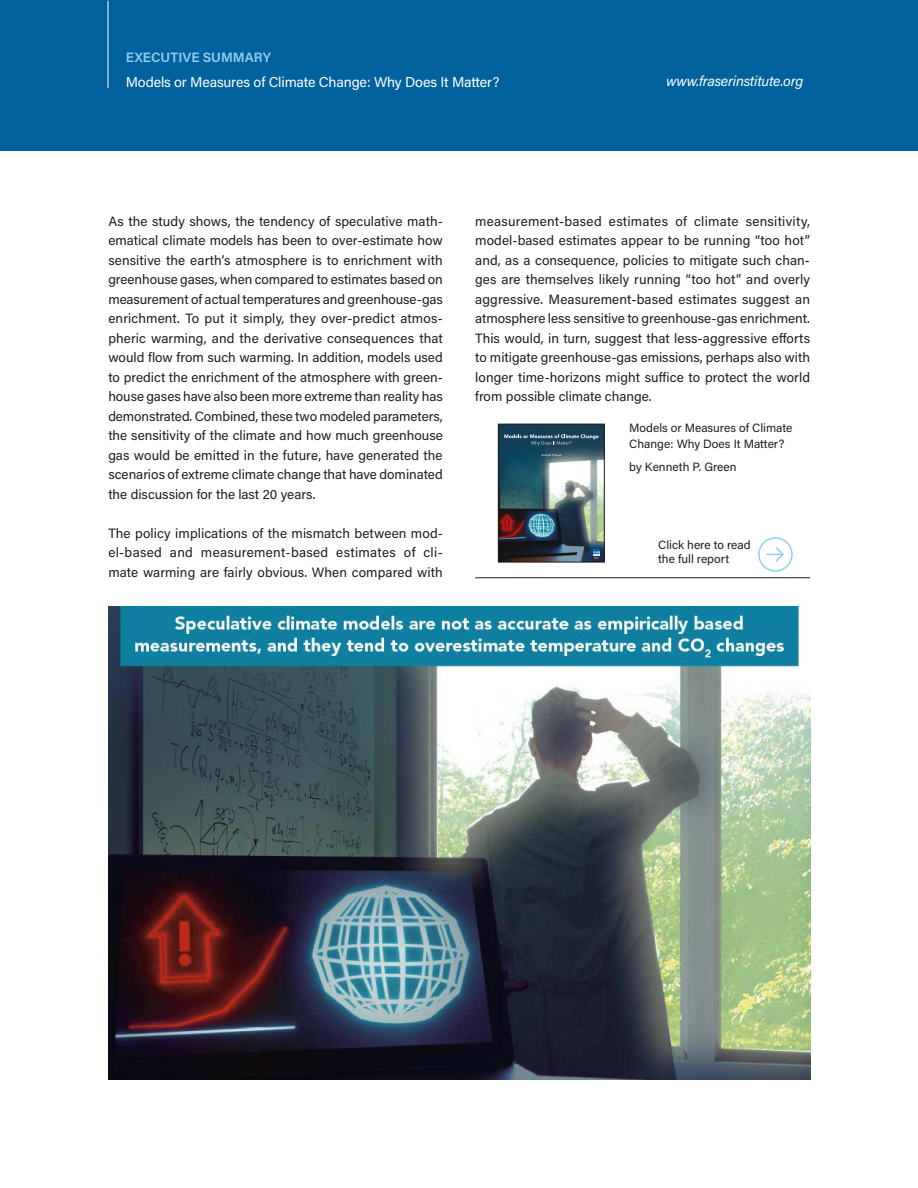
<style>
.page{position:relative;width:918px;height:1188px;background:#fff}
.page>*{position:absolute;margin:0;border:0;box-sizing:border-box;transform-origin:0 0}
.t1{font:14.25px "Acumin Pro";letter-spacing:-.015em;color:#fff}
.t2{font:italic 14.25px "Acumin Pro";letter-spacing:-.01em;color:#fff}
.t3{font:13.5px/19.5px "Acumin Pro";color:#1d1d1b;text-align:justify}
.t4{font:600 13.5px "Acumin Pro";letter-spacing:.005em;color:#91cff1}
.t5{font:12px/16.5px "Acumin Pro";color:#1d1d1b}
</style>
<div class="page">
<div style="left:0;top:0;width:918px;height:150px;background:#00619c"></div>
<hr style="left:108px;top:1px;width:1px;height:87px;background:#fff">
<div style="left:758px;top:537px;width:35px;height:35px;border:2px solid #91cff1;border-radius:50%"></div>
<svg style="left:766px;top:547px;width:18px;height:15px"></svg>
<img style="left:500px;top:426px;width:102px;height:134px">
<svg style="left:542px;top:454px;width:19px;height:3px"></svg>
<svg style="left:504px;top:434px;width:95px;height:12px"></svg>
<svg style="left:593px;top:549px;width:12px;height:14px"></svg>
<div style="left:498px;top:424px;width:106px;height:138px;border:1px solid #1d1d1b"></div>
<hr style="left:475px;top:578px;width:335px;height:1px;background:#1d1d1b">
<img style="left:109px;top:607px;width:701px;height:473px">
<p class="t4" style="left:126px;top:48px;width:147px">EXECUTIVE SUMMARY</p>
<p class="t1" style="left:126px;top:72px;width:375px">Models or Measures of Climate Change: Why Does It Matter?</p>
<p class="t2" style="left:666px;top:71px;width:139px">www.fraserinstitute.org</p>
<p class="t3" style="left:108px;top:211px;width:336px">As the study shows, the tendency of speculative math&shy;ematical climate models has been to over-estimate how sensitive the earth’s atmosphere is to enrichment with greenhouse gases, when compared to estimates based on measurement of actual temperatures and greenhouse-gas enrichment. To put it simply, they over-predict atmos&shy;pheric warming, and the derivative consequences that would flow from such warming. In addition, models used to predict the enrichment of the atmosphere with green&shy;house gases have also been more extreme than reality has demonstrated. Combined, these two modeled parameters, the sensitivity of the climate and how much greenhouse gas would be emitted in the future, have generated the scenarios of extreme climate change that have dominated the discussion for the last 20 years.</p>
<p class="t3" style="left:108px;top:523px;width:336px">The policy implications of the mismatch between mod&shy;el-based and measurement-based estimates of cli&shy;mate warming are fairly obvious. When compared with</p>
<p class="t3" style="left:475px;top:211px;width:336px">measurement-based estimates of climate sensitivity, model-based estimates appear to be running “too hot” and, as a consequence, policies to mitigate such chan&shy;ges are themselves likely running “too hot” and overly aggressive. Measurement-based estimates suggest an atmosphere less sensitive to greenhouse-gas enrichment.<br>This would, in turn, suggest that less-aggressive efforts to mitigate greenhouse-gas emissions, perhaps also with longer time-horizons might suffice to protect the world from possible climate change.</p>
<p class="t5" style="left:629px;top:419px;width:165px">Models or Measures of Climate<br>Change: Why Does It Matter?</p>
<p class="t5" style="left:629px;top:458px;width:109px">by Kenneth P. Green</p>
<p class="t5" style="left:658px;top:537px;width:94px;line-height:14.4px">Click here to read the full report</p>
</div>
